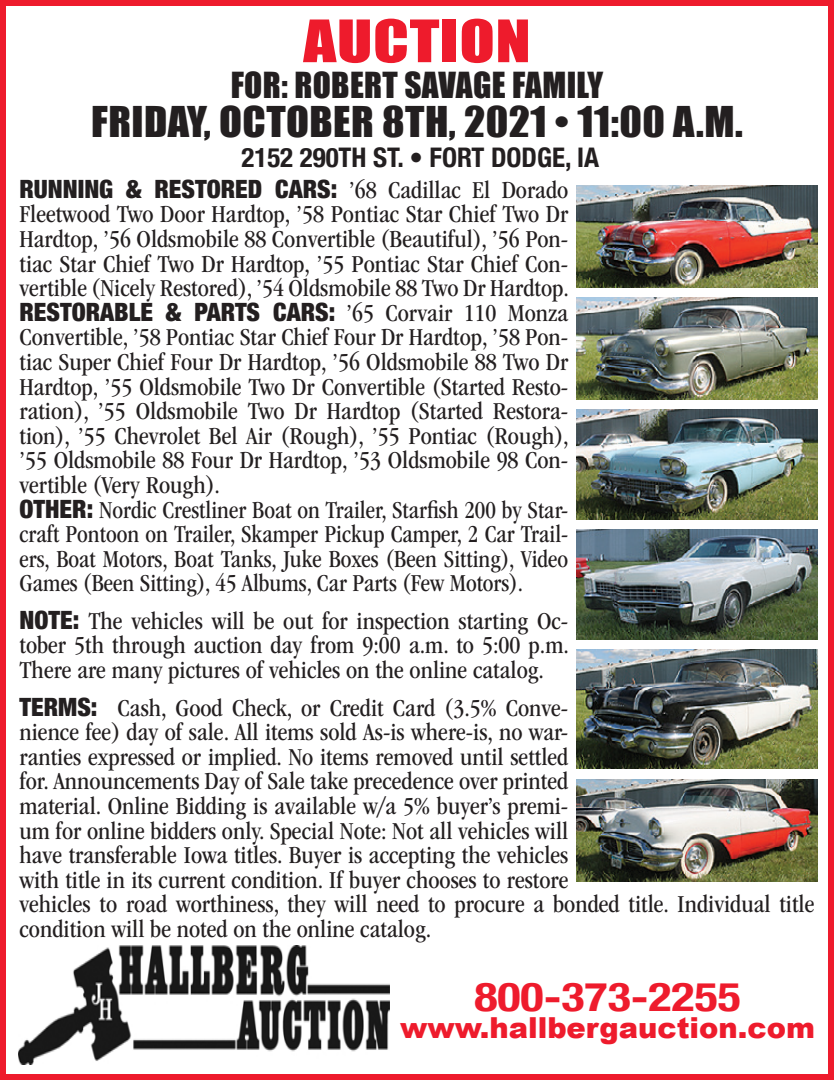
<style>
.page{position:relative;width:834px;height:1080px;background:#fff}
.page>*{position:absolute;margin:0;border:0;box-sizing:border-box;transform-origin:0 0}
.t1{font:54px "Impact";letter-spacing:.01em;color:#ee1b2c;scale:1.2 1}
.t2{font:700 condensed 40.2px "Helvetica Neue";color:#ee1b2c;scale:1.2 1}
.t3{font:39px "Impact";letter-spacing:.01em;color:#231f20;scale:1.08 1}
.t4{font:33px "Impact";letter-spacing:.01em;color:#231f20}
.t5{font:900 28.8px "Arial";color:#ee1b2c}
.t6{font:700 condensed 27px "Helvetica Neue";color:#231f20}
.t7{font:condensed 25.2px/24.6px "ITC Garamond Std";color:#231f20;text-align:justify}
.t8{font:900 condensed 25.2px "Helvetica Neue";color:#231f20}
.s1{font-family:"ITC Garamond Std";font-weight:400}
.s2{font-family:"Helvetica Neue";font-weight:900}
</style>
<div class="page">
<div style="left:0;top:0;width:834px;height:1080px;border:6px solid #ee1b2c"></div>
<img style="left:18px;top:946px;width:371px;height:119px">
<img style="left:577px;top:186px;width:240px;height:101px">
<img style="left:577px;top:298px;width:240px;height:101px">
<img style="left:577px;top:410px;width:240px;height:109px">
<img style="left:577px;top:530px;width:240px;height:109px">
<img style="left:577px;top:650px;width:240px;height:119px">
<img style="left:577px;top:779px;width:240px;height:102px">
<h1 class="t1" style="left:303px;top:-1px;width:191px">AUCTION</h1>
<h3 class="t4" style="left:231px;top:60px;width:374px">FOR: ROBERT SAVAGE FAMILY</h3>
<h3 class="t3" style="left:91px;top:92px;width:605px">FRIDAY, OCTOBER 8TH, 2021 • 11:00 A.M.</h3>
<p class="t6" style="left:241px;top:135px;width:359px">2152 290TH ST. • FORT DODGE, IA</p>
<p class="t8" style="left:19px;top:168px;width:550px">RUNNING &amp; RESTORED CARS: <span class="s1">’68 Cadillac El Dorado</span></p>
<p class="t7" style="left:19px;top:202px;width:551px">Fleetwood Two Door Hardtop, ’58 Pontiac Star Chief Two Dr Hardtop, ’56 Oldsmobile 88 Convertible (Beautiful), ’56 Pon&shy;tiac Star Chief Two Dr Hardtop, ’55 Pontiac Star Chief Con&shy;vertible (Nicely Restored), ’54 Oldsmobile 88 Two Dr Hardtop.</p>
<p class="t8" style="left:19px;top:291px;width:550px">RESTORABLE &amp; PARTS CARS: <span class="s1">’65 Corvair 110 Monza</span></p>
<p class="t7" style="left:19px;top:325px;width:551px;text-align:left">Convertible, ’58 Pontiac Star Chief Four Dr Hardtop, ’58 Pon&shy;tiac Super Chief Four Dr Hardtop, ’56 Oldsmobile 88 Two Dr Hardtop, ’55 Oldsmobile Two Dr Convertible (Started Resto&shy;ration), ’55 Oldsmobile Two Dr Hardtop (Started Restora&shy;tion), ’55 Chevrolet Bel Air (Rough), ’55 Pontiac (Rough), ’55 Oldsmobile 88 Four Dr Hardtop, ’53 Oldsmobile 98 Con&shy;vertible (Very Rough).<br><span class="s2">OTHER:</span> Nordic Crestliner Boat on Trailer, Starfish 200 by Star&shy;craft Pontoon on Trailer, Skamper Pickup Camper, 2 Car Trail&shy;ers, Boat Motors, Boat Tanks, Juke Boxes (Been Sitting), Video Games (Been Sitting), 45 Albums, Car Parts (Few Motors).</p>
<p class="t7" style="left:19px;top:609px;width:551px"><span class="s2">NOTE:</span> The vehicles will be out for inspection starting Oc&shy;tober 5th through auction day from 9:00 a.m. to 5:00 p.m.<br>There are many pictures of vehicles on the online catalog.</p>
<p class="t7" style="left:19px;top:695px;width:796px;text-align:left"><span class="s2">TERMS:</span> Cash, Good Check, or Credit Card (3.5% Conve-<br>nience fee) day of sale. All items sold As-is where-is, no war-<br>ranties expressed or implied. No items removed until settled<br>for. Announcements Day of Sale take precedence over printed<br>material. Online Bidding is available w/a 5% buyer’s premi-<br>um for online bidders only. Special Note: Not all vehicles will<br>have transferable Iowa titles. Buyer is accepting the vehicles<br>with title in its current condition. If buyer chooses to restore<br>vehicles to road worthiness, they will need to procure a bonded title. Individual title condition will be noted on the online catalog.</p>
<h2 class="t2" style="left:474px;top:964px;width:223px">800-373-2255</h2>
<p class="t5" style="left:400px;top:1007px;width:416px">www.hallbergauction.com</p>
</div>
